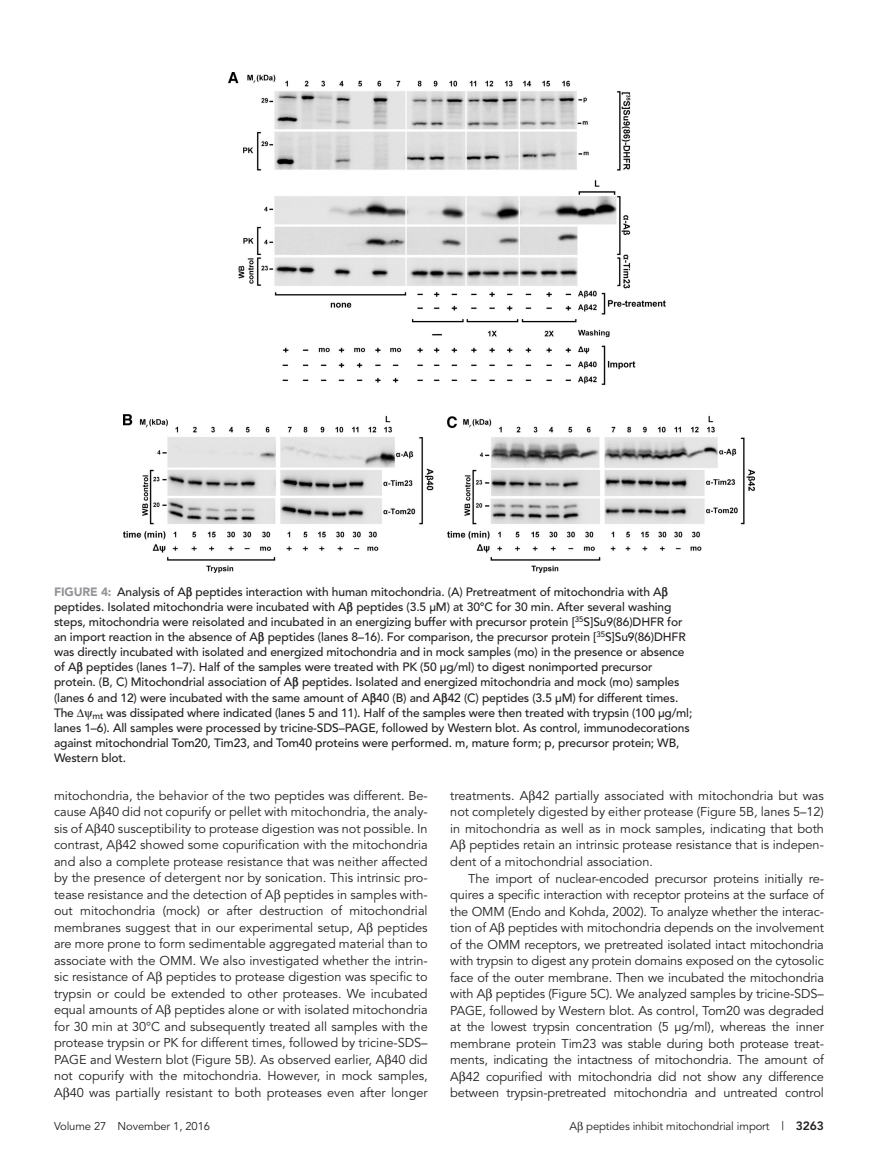
<style>
.page{position:relative;width:878px;height:1175px;background:#fff}
.page>*{position:absolute;margin:0;border:0;box-sizing:border-box;transform-origin:0 0}
.Para{font:12.75px/16.5px "Avenir";color:#231f20;text-align:justify}
.FigCaption_35_5p{font:500 12px/15px "Avenir";letter-spacing:-.01em;color:#231f20}
.t1{font:11.25px "Avenir";letter-spacing:-.01em;color:#231f20}
.s1{font-weight:900;color:#939598}
.s2{font-style:italic}
.s3{font-size:12px}
.s4{font-weight:800;font-size:12px}
</style>
<div class="page">
<img style="left:124px;top:72px;width:630px;height:500px">
<p class="FigCaption_35_5p" style="left:54px;top:585px;width:633px"><span class="s1">FIGURE 4:</span> Analysis of A peptides interaction with human mitochondria. (A) Pretreatment of mitochondria with A peptides. Isolated mitochondria were incubated with A peptides (3.5 μM) at 30°C for 30 min. After several washing steps, mitochondria were reisolated and incubated in an energizing buffer with precursor protein [<sup>35</sup>S]Su9(86)DHFR for an import reaction in the absence of A peptides (lanes 8–16). For comparison, the precursor protein [<sup>35</sup>S]Su9(86)DHFR was directly incubated with isolated and energized mitochondria and in mock samples (mo) in the presence or absence of A peptides (lanes 1–7). Half of the samples were treated with PK (50 μg/ml) to digest nonimported precursor protein. (B, C) Mitochondrial association of A peptides. Isolated and energized mitochondria and mock (mo) samples (lanes 6 and 12) were incubated with the same amount of A 40 (B) and A 42 (C) peptides (3.5 μM) for different times.<br>The</p>
<p class="FigCaption_35_5p" style="left:54px;top:705px;width:639px;text-indent:38px"><sub>mt</sub> was dissipated where indicated (lanes 5 and 11). Half of the samples were then treated with trypsin (100 μg/ml; lanes 1–6). All samples were processed by tricine-SDS–PAGE, followed by Western blot. As control, immunodecorations against mitochondrial Tom20, Tim23, and Tom40 proteins were performed. m, mature form; p, precursor protein; WB, Western blot.</p>
<p class="Para" style="left:54px;top:787px;width:375px">mitochondria, the behavior of the two peptides was different. Be&shy;cause A 40 did not copurify or pellet with mitochondria, the analy&shy;sis of A 40 susceptibility to protease digestion was not possible. In contrast, A 42 showed some copurification with the mitochondria and also a complete protease resistance that was neither affected by the presence of detergent nor by sonication. This intrinsic pro&shy;tease resistance and the detection of A peptides in samples with&shy;out mitochondria (mock) or after destruction of mitochondrial membranes suggest that in our experimental setup, A peptides are more prone to form sedimentable aggregated material than to associate with the OMM. We also investigated whether the intrin&shy;sic resistance of A peptides to protease digestion was specific to trypsin or could be extended to other proteases. We incubated equal amounts of A peptides alone or with isolated mitochondria for 30 min at 30°C and subsequently treated all samples with the protease trypsin or PK for different times, followed by tricine-SDS– PAGE and Western blot (Figure 5B<span class="s2">)</span>. As observed earlier, A 40 did not copurify with the mitochondria. However, in mock samples, A 40 was partially resistant to both proteases even after longer</p>
<p class="Para" style="left:450px;top:787px;width:375px">treatments. A 42 partially associated with mitochondria but was not completely digested by either protease (Figure 5B<span class="s2">,</span> lanes 5–12) in mitochondria as well as in mock samples, indicating that both A peptides retain an intrinsic protease resistance that is indepen&shy;dent of a mitochondrial association.</p>
<p class="Para" style="left:450px;top:870px;width:375px;text-indent:18px">The import of nuclear-encoded precursor proteins initially re&shy;quires a specific interaction with receptor proteins at the surface of the OMM (Endo and Kohda, 2002). To analyze whether the interac&shy;tion of A peptides with mitochondria depends on the involvement of the OMM receptors, we pretreated isolated intact mitochondria with trypsin to digest any protein domains exposed on the cytosolic face of the outer membrane. Then we incubated the mitochondria with A peptides (Figure 5C). We analyzed samples by tricine-SDS– PAGE, followed by Western blot. As control, Tom20 was degraded at the lowest trypsin concentration (5 μg/ml), whereas the inner membrane protein Tim23 was stable during both protease treat&shy;ments, indicating the intactness of mitochondria. The amount of A 42 copurified with mitochondria did not show any difference between trypsin-pretreated mitochondria and untreated control</p>
<p class="t1" style="left:54px;top:1119px;width:158px">Volume 27 November 1, 2016</p>
<p class="t1" style="left:569px;top:1119px;width:256px">A peptides inhibit mitochondrial import <span class="s3">|</span> <span class="s4">3263</span></p>
</div>
